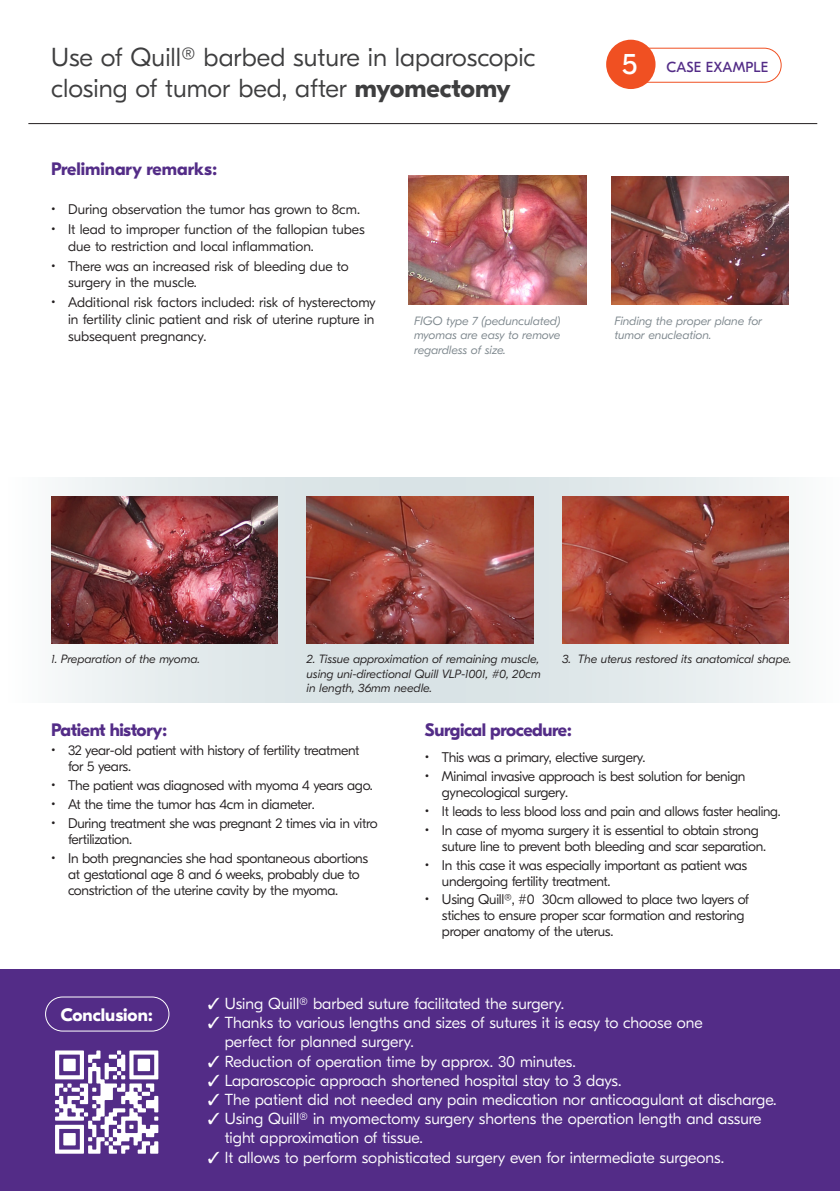
<style>
.page{position:relative;width:840px;height:1191px;background:#fff}
.page>*{position:absolute;margin:0;border:0;box-sizing:border-box;transform-origin:0 0}
.t1{font:29.6px "GT Eesti Display";color:#fff}
.t2{font:300 26px/31.2px "GT Eesti Display";color:#3e3e3f}
.t3{font:700 18px "GT Eesti Display";letter-spacing:-.02em;color:#532c87}
.t4{font:700 18px "GT Eesti Display";color:#532c87}
.t5{font:700 18px "GT Eesti Display";color:#fff}
.t6{font:300 16px/19.2px "GT Eesti Display";color:#fff}
.t7{font:14.6px "GT Eesti Display";letter-spacing:.01em;color:#532c87}
.t8{font:300 14px/16px "GT Eesti Display";letter-spacing:-.02em;color:#231f20}
.t9{font:300 14px/16.8px "GT Eesti Display";color:#231f20}
.t10{font:italic 300 12px/14.4px "GT Eesti Display";color:#231f20}
.t11{font:italic 300 12px/14.4px "GT Eesti Display";color:#7c868c;text-align:justify}
.s1{font-weight:700}
</style>
<div class="page">
<div style="left:0;top:969px;width:839px;height:222px;background:#532c87"></div>
<div style="left:45px;top:996px;width:124px;height:35px;border:1px solid #fff;border-radius:17px"></div>
<svg style="left:62px;top:477px;width:727px;height:226px;background:#e0e8ea"></svg>
<img style="left:51px;top:496px;width:227px;height:148px">
<img style="left:306px;top:496px;width:227px;height:148px">
<img style="left:561px;top:496px;width:227px;height:148px">
<img style="left:408px;top:175px;width:178px;height:129px">
<img style="left:611px;top:176px;width:177px;height:128px">
<hr style="left:28px;top:123px;width:788px;height:1px;background:#231f20">
<div style="left:618px;top:48px;width:162px;height:34px;border:1px solid #f05022;border-radius:17px"></div>
<div style="left:605px;top:40px;width:50px;height:49px;background:#f05022;border-radius:50%"></div>
<svg style="left:55px;top:1050px;width:103px;height:103px"></svg>
<p class="t2" style="left:51px;top:42px;width:486px">Use of Quill® barbed suture in laparoscopic closing of tumor bed, after <span class="s1">myomectomy</span></p>
<p class="t1" style="left:621px;top:48px;width:17px">5</p>
<p class="t7" style="left:666px;top:59px;width:103px">CASE EXAMPLE</p>
<p class="t4" style="left:51px;top:159px;width:167px">Preliminary remarks:</p>
<p class="t9" style="left:51px;top:201px;width:310px">• During observation the tumor has grown to 8cm.</p>
<p class="t9" style="left:68px;top:221px;width:298px;text-indent:-17px">• It lead to improper function of the fallopian tubes due to restriction and local inflammation.</p>
<p class="t9" style="left:68px;top:258px;width:282px;text-indent:-17px">• There was an increased risk of bleeding due to surgery in the muscle.</p>
<p class="t8" style="left:68px;top:294px;width:309px;line-height:16.8px;text-align:justify;text-indent:-17px">• Additional risk factors included: risk of hysterectomy in fertility clinic patient and risk of uterine rupture in subsequent pregnancy.</p>
<p class="t11" style="left:414px;top:314px;width:148px">FIGO type 7 (pedunculated) myomas are easy to remove regardless of size.</p>
<p class="t11" style="left:614px;top:314px;width:149px">Finding the proper plane for tumor enucleation.</p>
<p class="t10" style="left:51px;top:652px;width:150px">1. Preparation of the myoma.</p>
<p class="t10" style="left:306px;top:652px;width:235px">2. Tissue approximation of remaining muscle, using uni-directional Quill VLP-1001, #0, 20cm in length, 36mm needle.</p>
<p class="t10" style="left:561px;top:652px;width:231px">3. The uterus restored its anatomical shape.</p>
<p class="t3" style="left:51px;top:720px;width:117px">Patient history:</p>
<p class="t8" style="left:68px;top:743px;width:292px;text-indent:-17px">• 32 year-old patient with history of fertility treatment for 5 years.</p>
<p class="t8" style="left:51px;top:777px;width:323px">• The patient was diagnosed with myoma 4 years ago.</p>
<p class="t8" style="left:51px;top:796px;width:265px">• At the time the tumor has 4cm in diameter.</p>
<p class="t8" style="left:68px;top:815px;width:311px;text-indent:-17px">• During treatment she was pregnant 2 times via in vitro fertilization.</p>
<p class="t8" style="left:68px;top:850px;width:301px;text-indent:-17px">• In both pregnancies she had spontaneous abortions at gestational age 8 and 6 weeks, probably due to constriction of the uterine cavity by the myoma.</p>
<p class="t3" style="left:424px;top:720px;width:148px">Surgical procedure:</p>
<p class="t8" style="left:424px;top:749px;width:222px">• This was a primary, elective surgery.</p>
<p class="t8" style="left:441px;top:768px;width:305px;text-indent:-17px">• Minimal invasive approach is best solution for benign gynecological surgery.</p>
<p class="t8" style="left:424px;top:803px;width:357px">• It leads to less blood loss and pain and allows faster healing.</p>
<p class="t8" style="left:441px;top:822px;width:325px;text-indent:-17px">• In case of myoma surgery it is essential to obtain strong suture line to prevent both bleeding and scar separation.</p>
<p class="t8" style="left:441px;top:857px;width:306px;text-indent:-17px">• In this case it was especially important as patient was undergoing fertility treatment.</p>
<p class="t8" style="left:441px;top:892px;width:308px;text-indent:-17px">• Using Quill®, #0 30cm allowed to place two layers of stiches to ensure proper scar formation and restoring proper anatomy of the uterus.</p>
<p class="t5" style="left:61px;top:1004px;width:93px">Conclusion:</p>
<p class="t6" style="left:207px;top:994px;width:358px">✓ Using Quill® barbed suture facilitated the surgery.</p>
<p class="t6" style="left:225px;top:1013px;width:479px;text-indent:-17px">✓ Thanks to various lengths and sizes of sutures it is easy to choose one perfect for planned surgery.</p>
<p class="t6" style="left:207px;top:1052px;width:369px">✓ Reduction of operation time by approx. 30 minutes.</p>
<p class="t6" style="left:207px;top:1071px;width:415px">✓ Laparoscopic approach shortened hospital stay to 3 days.</p>
<p class="t6" style="left:207px;top:1090px;width:570px">✓ The patient did not needed any pain medication nor anticoagulant at discharge.</p>
<p class="t6" style="left:225px;top:1109px;width:538px;text-indent:-17px">✓ Using Quill® in myomectomy surgery shortens the operation length and assure tight approximation of tissue.</p>
<p class="t6" style="left:207px;top:1148px;width:517px">✓ It allows to perform sophisticated surgery even for intermediate surgeons.</p>
</div>
